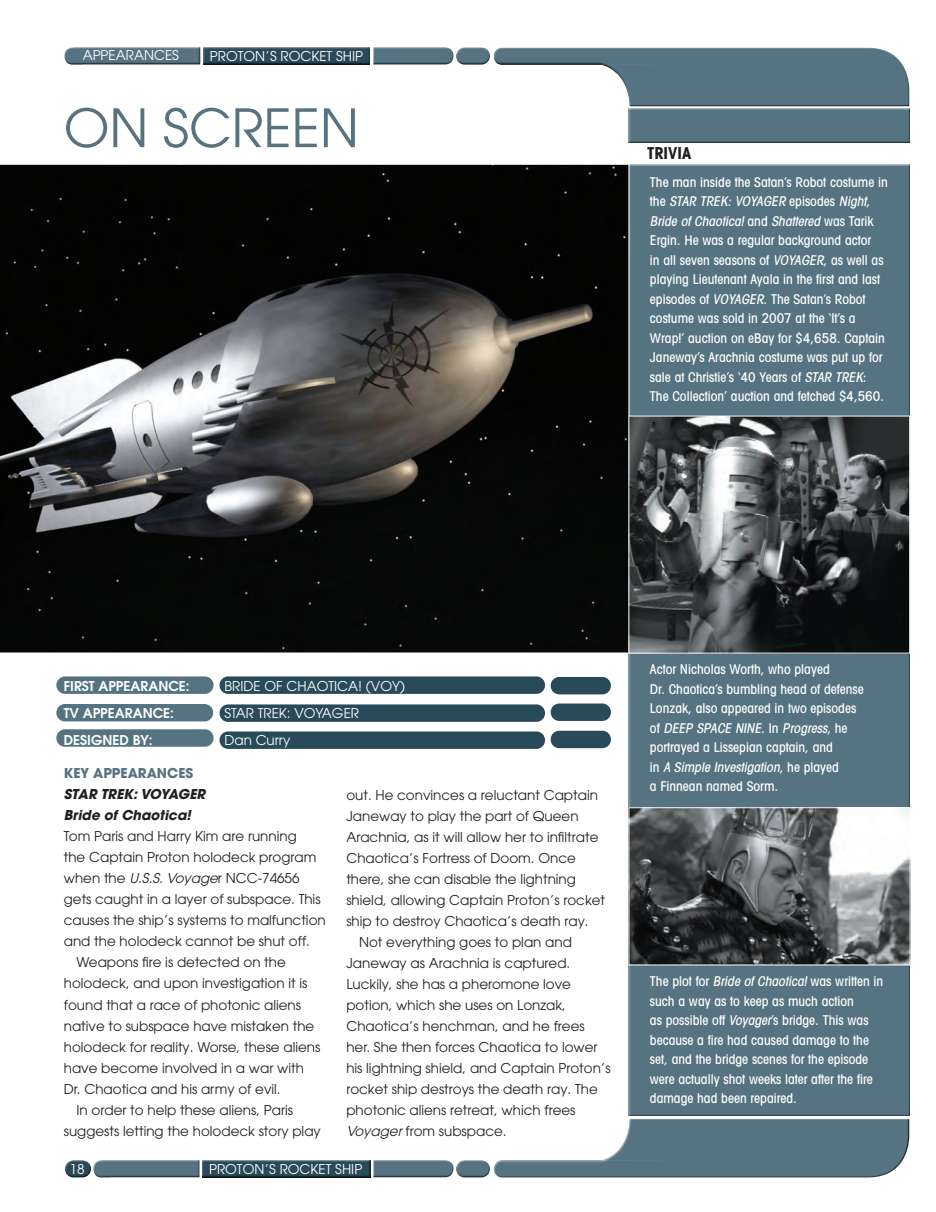
<style>
.page{position:relative;width:936px;height:1212px;background:#fff}
.page>*{position:absolute;margin:0;border:0;box-sizing:border-box;transform-origin:0 0}
.t1{font:52.5px "Avant Garde";color:#557381}
.t2{font:700 condensed 16.5px "Avant Garde LT";color:#231f20}
.t3{font:13.5px "Avant Garde";color:#231f20}
.t4{font:500 condensed 13.5px/19.5px "Avant Garde LT";color:#fff}
.t5{font:13.5px "Avant Garde";color:#fff}
.t6{font:600 13.5px "Avant Garde";color:#fff}
.t7{font:italic 700 13.5px/21px "Avant Garde LT";color:#231f20}
.t8{font:700 13.5px "Avant Garde LT";color:#557381}
.s1{font-style:italic}
.s2{font-family:"Avant Garde LT";font-style:italic}
</style>
<div class="page">
<div style="left:56px;top:676px;width:157px;height:18px;background:#557381;border-radius:9px"></div>
<div style="left:56px;top:704px;width:157px;height:17px;background:#557381;border-radius:9px"></div>
<div style="left:56px;top:729px;width:157px;height:18px;background:#557381;border-radius:9px"></div>
<div style="left:219px;top:676px;width:326px;height:18px;background:#294a58;border-radius:9px"></div>
<div style="left:219px;top:704px;width:326px;height:18px;background:#294a58;border-radius:9px"></div>
<div style="left:219px;top:731px;width:326px;height:18px;background:#294a58;border-radius:9px"></div>
<div style="left:550px;top:731px;width:61px;height:17px;background:#294a58;border-radius:9px"></div>
<div style="left:550px;top:703px;width:61px;height:18px;background:#294a58;border-radius:9px"></div>
<div style="left:550px;top:677px;width:61px;height:17px;background:#294a58;border-radius:9px"></div>
<div style="left:92px;top:1159px;width:108px;height:18px;background:#231f20;opacity:.75"></div>
<div style="left:454px;top:45px;width:37px;height:15px;background:#fff;opacity:.75"></div>
<div style="left:454px;top:50px;width:38px;height:15px;background:#231f20;opacity:.75"></div>
<div style="left:454px;top:1158px;width:37px;height:15px;background:#fff;opacity:.75"></div>
<div style="left:454px;top:1162px;width:38px;height:16px;background:#231f20;opacity:.75"></div>
<div style="left:64px;top:1158px;width:28px;height:15px;background:#fff;opacity:.75"></div>
<div style="left:64px;top:1162px;width:30px;height:16px;background:#231f20;opacity:.75"></div>
<div style="left:201px;top:46px;width:170px;height:19px;background:#231f20;opacity:.75"></div>
<div style="left:200px;top:1159px;width:171px;height:18px;background:#231f20;opacity:.75"></div>
<div style="left:371px;top:45px;width:84px;height:20px;background:#fff;opacity:.75"></div>
<div style="left:371px;top:50px;width:84px;height:15px;background:#231f20;opacity:.75"></div>
<div style="left:371px;top:1158px;width:84px;height:19px;background:#fff;opacity:.75"></div>
<div style="left:371px;top:1162px;width:84px;height:15px;background:#231f20;opacity:.75"></div>
<div style="left:63px;top:46px;width:138px;height:19px;background:#231f20;opacity:.75"></div>
<div style="left:491px;top:46px;width:416px;height:61px;background:#fff;opacity:.75"></div>
<div style="left:492px;top:59px;width:418px;height:49px;background:#231f20;opacity:.75"></div>
<div style="left:495px;top:1117px;width:415px;height:61px;background:#231f20;opacity:.75"></div>
<div style="left:626px;top:107px;width:284px;height:38px;background:#231f20;opacity:.75"></div>
<div style="left:626px;top:164px;width:284px;height:952px;background:#557381"></div>
<svg style="left:0;top:164px;width:629px;height:489px;background:#242524"></svg>
<img style="left:630px;top:809px;width:278px;height:154px">
<div style="left:628px;top:807px;width:282px;height:158px;border:1px solid #fff"></div>
<img style="left:630px;top:418px;width:278px;height:233px">
<p class="t5" style="left:83px;top:48px;width:98px">APPEARANCES</p>
<p class="t5" style="left:210px;top:48px;width:155px">PROTON’S ROCKET SHIP</p>
<p class="t5" style="left:225px;top:48px;width:132px">ROMULAN WARBIRD</p>
<h1 class="t1" style="left:64px;top:97px;width:296px">ON SCREEN</h1>
<p class="t2" style="left:647px;top:143px;width:46px">TRIVIA</p>
<p class="t4" style="left:650px;top:172px;width:239px">The man inside the Satan’s Robot costume in t h e <span class="s1">STAR TREK: VOYAGER</span> e p i s o d e s <span class="s1">Night</span>, <span class="s1">Bride of Chaotica!</span> a n d <span class="s1">Shattered</span> w a s Ta r i k Ergin. He was a regular background actor<br>in all seven seasons of <span class="s1">VOYAGER</span>, as well as playing Lieutenant Ayala in the first and last episodes of <span class="s1">VOYAGER</span>. The Satan’s Robot costume was sold in 2007 at the ‘It’s a Wrap!’ auction on eBay for $4,658. Captain Janeway’s Arachnia costume was put up for sale at Christie’s ‘40 Years of <span class="s1">STAR TREK</span>:<br>The Collection’ auction and fetched $4,560.</p>
<p class="t6" style="left:64px;top:677px;width:127px">FIRST APPEARANCE:</p>
<p class="t5" style="left:224px;top:678px;width:182px">BRIDE OF CHAOTICA! (VOY)</p>
<p class="t6" style="left:64px;top:704px;width:112px">TV APPEARANCE:</p>
<p class="t5" style="left:224px;top:705px;width:136px">STAR TREK: VOYAGER</p>
<p class="t6" style="left:64px;top:731px;width:90px">DESIGNED BY:</p>
<p class="t5" style="left:224px;top:732px;width:67px">Dan Curry</p>
<p class="t8" style="left:64px;top:765px;width:131px">KEY APPEARANCES</p>
<p class="t7" style="left:64px;top:784px;width:143px">STAR TREK: VOYAGER<br>Bride of Chaotica!</p>
<p class="t3" style="left:64px;top:828px;width:234px">Tom Paris and Harry Kim are running</p>
<p class="t3" style="left:64px;top:849px;width:254px">the Captain Proton holodeck program</p>
<p class="t3" style="left:64px;top:870px;width:237px">when the <span class="s2">U.S.S. Voyage</span>r NCC-74656</p>
<p class="t3" style="left:64px;top:891px;width:258px">gets caught in a layer of subspace. This</p>
<p class="t3" style="left:64px;top:912px;width:263px">causes the ship’s systems to malfunction</p>
<p class="t3" style="left:64px;top:933px;width:248px">and the holodeck cannot be shut off.</p>
<p class="t3" style="left:77px;top:954px;width:211px">Weapons fire is detected on the</p>
<p class="t3" style="left:64px;top:975px;width:245px">holodeck, and upon investigation it is</p>
<p class="t3" style="left:64px;top:996px;width:239px">found that a race of photonic aliens</p>
<p class="t3" style="left:64px;top:1017px;width:252px">native to subspace have mistaken the</p>
<p class="t3" style="left:64px;top:1038px;width:258px">holodeck for reality. Worse, these aliens</p>
<p class="t3" style="left:64px;top:1059px;width:241px">have become involved in a war with</p>
<p class="t3" style="left:64px;top:1080px;width:218px">Dr. Chaotica and his army of evil.</p>
<p class="t3" style="left:77px;top:1101px;width:218px">In order to help these aliens, Paris</p>
<p class="t3" style="left:64px;top:1122px;width:258px">suggests letting the holodeck story play</p>
<p class="t3" style="left:346px;top:786px;width:253px">out. He convinces a reluctant Captain</p>
<p class="t3" style="left:346px;top:807px;width:234px">Janeway to play the part of Queen</p>
<p class="t3" style="left:346px;top:829px;width:253px">Arachnia, as it will allow her to infiltrate</p>
<p class="t3" style="left:346px;top:850px;width:231px">Chaotica’s Fortress of Doom. Once</p>
<p class="t3" style="left:346px;top:871px;width:231px">there, she can disable the lightning</p>
<p class="t3" style="left:346px;top:892px;width:260px">shield, allowing Captain Proton’s rocket</p>
<p class="t3" style="left:346px;top:913px;width:244px">ship to destroy Chaotica’s death ray.</p>
<p class="t3" style="left:359px;top:934px;width:214px">Not everything goes to plan and</p>
<p class="t3" style="left:346px;top:955px;width:225px">Janeway as Arachnia is captured.</p>
<p class="t3" style="left:346px;top:976px;width:226px">Luckily, she has a pheromone love</p>
<p class="t3" style="left:346px;top:997px;width:221px">potion, which she uses on Lonzak,</p>
<p class="t3" style="left:346px;top:1018px;width:240px">Chaotica’s henchman, and he frees</p>
<p class="t3" style="left:346px;top:1039px;width:253px">her. She then forces Chaotica to lower</p>
<p class="t3" style="left:346px;top:1060px;width:266px">his lightning shield, and Captain Proton’s</p>
<p class="t3" style="left:346px;top:1081px;width:253px">rocket ship destroys the death ray. The</p>
<p class="t3" style="left:346px;top:1102px;width:231px">photonic aliens retreat, which frees</p>
<p class="t3" style="left:346px;top:1123px;width:162px"><span class="s2">Voyager</span> from subspace.</p>
<p class="t5" style="left:70px;top:1161px;width:16px">18</p>
<p class="t5" style="left:225px;top:1161px;width:132px">ROMULAN WARBIRD</p>
<p class="t5" style="left:209px;top:1161px;width:155px">PROTON’S ROCKET SHIP</p>
<p class="t4" style="left:650px;top:659px;width:215px">Actor Nicholas Worth, who played<br>Dr. Chaotica’s bumbling head of defense Lonzak, also appeared in two episodes o f <span class="s1">DEEP SPACE NINE</span>. I n <span class="s1">Progress</span>, h e portrayed a Lissepian captain, and<br>i n <span class="s1">A Simple Investigation</span>, h e p l a y e d<br>a Finnean named Sorm.</p>
<p class="t4" style="left:650px;top:971px;width:235px">The plot for <span class="s1">Bride of Chaotica!</span> was written in such a way as to keep as much action<br>as possible off <span class="s1">Voyager</span>’s bridge. This was because a fire had caused damage to the set, and the bridge scenes for the episode were actually shot weeks later after the fire damage had been repaired.</p>
</div>
